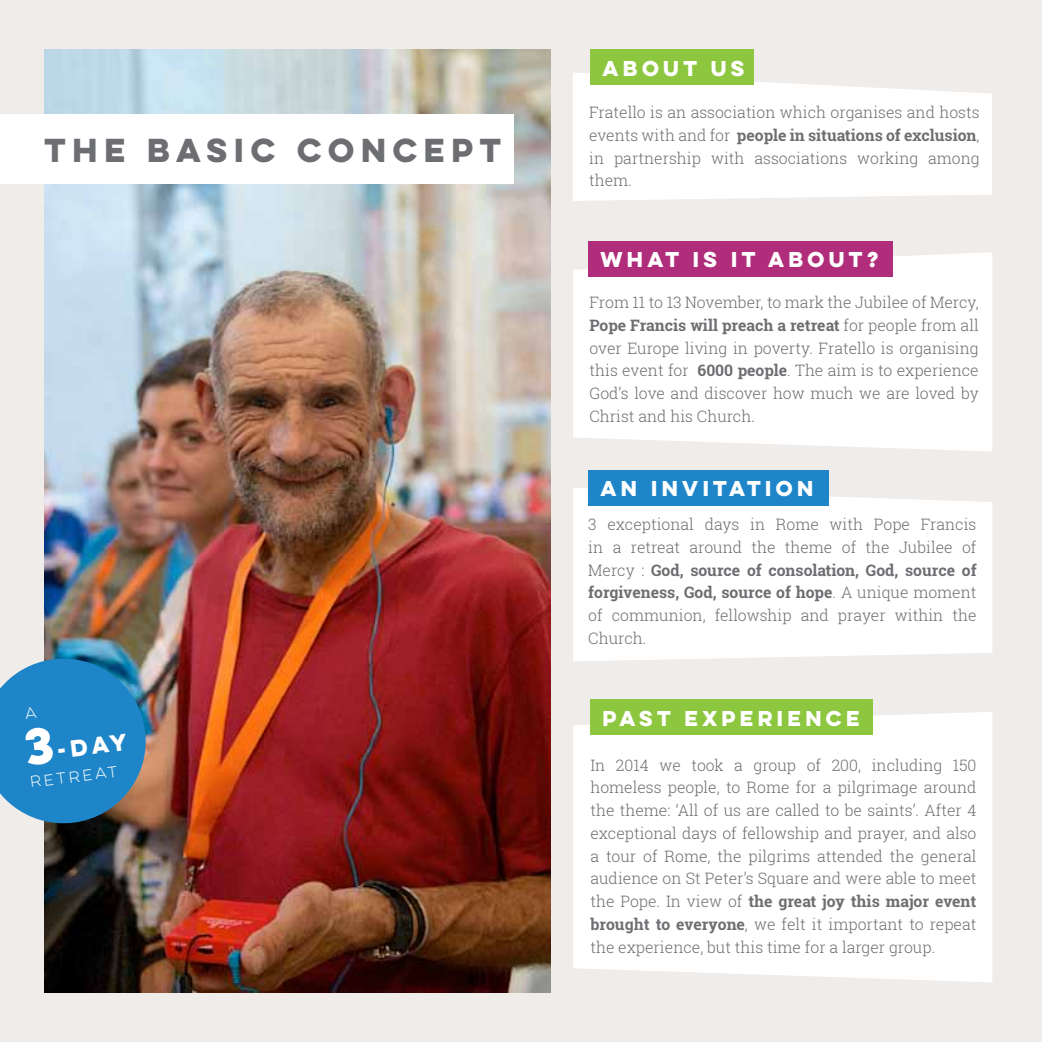
<style>
.page{position:relative;width:1042px;height:1042px;background:#efecea}
.page>*{position:absolute;margin:0;border:0;box-sizing:border-box;transform-origin:0 0}
.t1{font:700 29.75px "Lulo Clean One";color:#6d6e71}
.t2{font:700 21px "Lulo Clean One";color:#fff}
.t3{font:700 19.25px "Lulo Clean One";color:#fff}
.t4{font:300 15.75px/22.8px "Roboto Slab";color:#6d6e71;text-align:justify}
.t5{font:14px "Lulo Clean One";color:#fff}
.s1{font-size:45.5px}
.s2{font-weight:700}
</style>
<div class="page">
<img style="left:45px;top:50px;width:506px;height:942px">
<div style="left:573px;top:712px;width:419px;height:270px;background:#fff"></div>
<div style="left:573px;top:488px;width:419px;height:173px;background:#fff"></div>
<div style="left:573px;top:252px;width:419px;height:199px;background:#fff"></div>
<svg style="left:573px;top:72px;width:419px;height:129px;background:#fdfdfc"></svg>
<div style="left:0;top:114px;width:513px;height:70px;background:#fff"></div>
<div style="left:590px;top:50px;width:164px;height:35px;background:#8dc63f"></div>
<div style="left:588px;top:470px;width:240px;height:35px;background:#1e86c8"></div>
<div style="left:590px;top:699px;width:283px;height:36px;background:#8dc63f"></div>
<div style="left:588px;top:241px;width:305px;height:35px;background:#b02d7b"></div>
<svg style="left:0;top:654px;width:151px;height:174px;background:#3787b9"></svg>
<h1 class="t1" style="left:45px;top:127px;width:465px">THE BASIC CONCEPT</h1>
<h2 class="t2" style="left:24px;top:738px;width:108px;rotate:-7deg"><span class="s1">3</span>-DAY</h2>
<p class="t5" style="left:29px;top:772px;width:92px;rotate:-7deg">retreat</p>
<p class="t3" style="left:602px;top:53px;width:148px">ABOUT US</p>
<p class="t4" style="left:589px;top:101px;width:392px">Fratello is an association which organises and hosts events with and for <span class="s2">people in situations of exclusion</span>, in partnership with associations working among them.</p>
<p class="t3" style="left:600px;top:244px;width:284px">WHAT IS IT ABOUT?</p>
<p class="t4" style="left:589px;top:290px;width:391px">From 11 to 13 November, to mark the Jubilee of Mercy, <span class="s2">Pope Francis will preach a retreat</span> for people from all over Europe living in poverty. Fratello is organising this event for <span class="s2">6000 people</span>. The aim is to experience God’s love and discover how much we are loved by Christ and his Church.</p>
<p class="t3" style="left:600px;top:473px;width:219px">AN INVITATION</p>
<p class="t4" style="left:588px;top:512px;width:390px">3 exceptional days in Rome with Pope Francis in a retreat around the theme of the Jubilee of Mercy : <span class="s2">God, source of consolation, God, source of forgiveness, God, source of hope</span>. A unique moment of communion, fellowship and prayer within the Church.</p>
<p class="t3" style="left:602px;top:703px;width:263px">PAST EXPERIENCE</p>
<p class="t4" style="left:590px;top:753px;width:387px">In 2014 we took a group of 200, including 150 homeless people, to Rome for a pilgrimage around the theme: ‘All of us are called to be saints’. After 4 exceptional days of fellowship and prayer, and also a tour of Rome, the pilgrims attended the general audience on St Peter’s Square and were able to meet the Pope. In view of <span class="s2">the great joy this major event brought to everyone</span>, we felt it important to repeat the experience, but this time for a larger group.</p>
</div>
